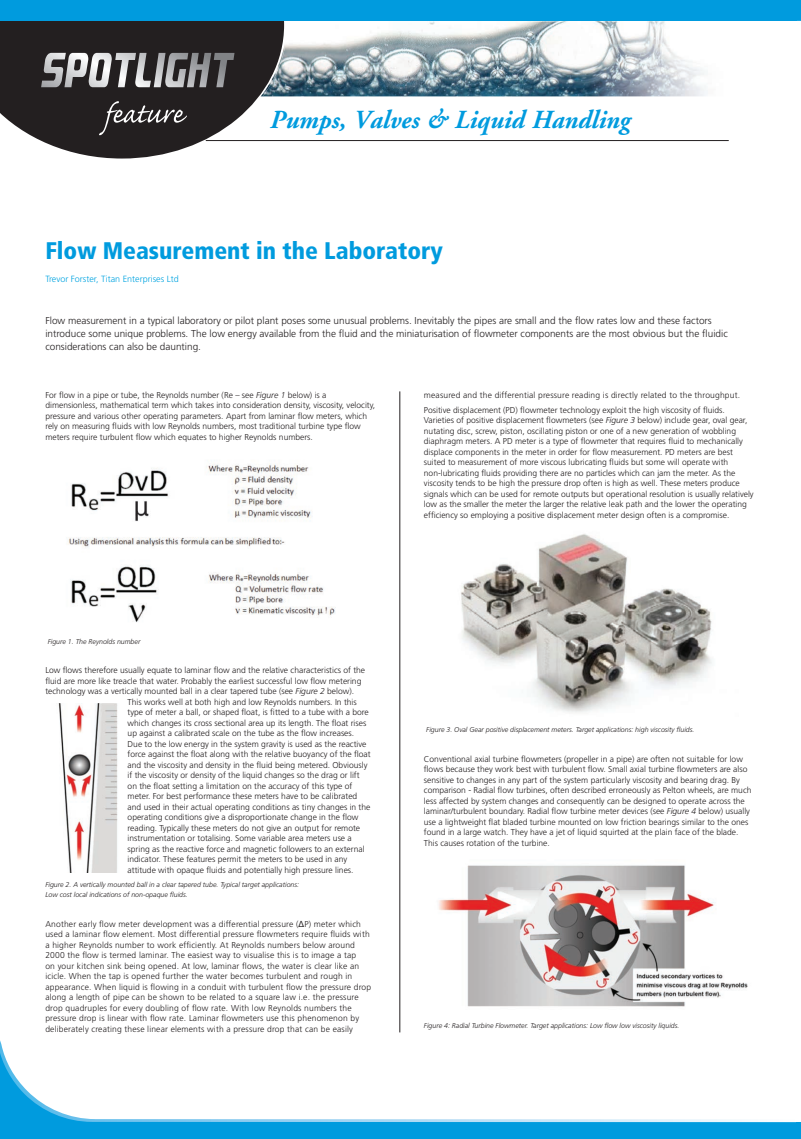
<style>
.page{position:relative;width:801px;height:1139px;background:#fff}
.page>*{position:absolute;margin:0;border:0;box-sizing:border-box;transform-origin:0 0}
.t1{font:italic 700 26px "Adobe Garamond";color:#009bde}
.t2{font:900 condensed 24px "Frutiger";color:#009bde}
.t3{font:300 10px/13px "Frutiger";color:#231f20}
.t4{font:300 9px "Frutiger";color:#00a4e1}
.t5{font:300 8.5px/10.5px "Frutiger";color:#231f20}
.t6{font:300 8.5px/10.5px "Frutiger";letter-spacing:.02em;color:#231f20}
.t7{font:italic 300 7px/10px "Frutiger";color:#231f20}
.s1{font-style:italic}
.s2{font-family:"Arial";font-weight:400}
</style>
<div class="page">
<svg style="left:0;top:21px;width:287px;height:138px;fill:#231f20"></svg>
<hr style="left:206px;top:140px;width:523px;height:1px;background:#231f20">
<img style="left:287px;top:21px;width:421px;height:75px">
<img style="left:260px;top:21px;width:27px;height:75px">
<svg style="left:0;top:1045px;width:797px;height:93px"></svg>
<hr style="left:797px;top:1121px;width:4px;height:17px;background:#009bde">
<svg style="left:41px;top:53px;width:193px;height:34px;background:#7b7a7c"></svg>
<svg style="left:99px;top:101px;width:88px;height:34px;background:#423f40"></svg>
<div style="left:0;top:0;width:797px;height:21px;background:#009bde"></div>
<hr style="left:399px;top:391px;width:1px;height:641px;background:#231f20">
<img style="left:67px;top:463px;width:269px;height:159px">
<img style="left:58px;top:703px;width:60px;height:169px">
<img style="left:461px;top:534px;width:251px;height:179px">
<img style="left:438px;top:865px;width:310px;height:142px">
<svg style="left:797px;top:0;width:4px;height:21px"></svg>
<h1 class="t1" style="left:270px;top:105px;width:362px">Pumps, Valves &amp; Liquid Handling</h1>
<h2 class="t2" style="left:45px;top:236px;width:399px">Flow Measurement in the Laboratory</h2>
<p class="t4" style="left:45px;top:274px;width:135px">Trevor Forster, Titan Enterprises Ltd</p>
<p class="t3" style="left:45px;top:314px;width:684px">Flow measurement in a typical laboratory or pilot plant poses some unusual problems. Inevitably the pipes are small and the flow rates low and these factors introduce some unique problems. The low energy available from the fluid and the miniaturisation of flowmeter components are the most obvious but the fluidic considerations can also be daunting.</p>
<p class="t5" style="left:45px;top:389px;width:331px">For flow in a pipe or tube, the Reynolds number (Re – see <span class="s1">Figure 1</span> below) is a dimensionless, mathematical term which takes into consideration density, viscosity, velocity, pressure and various other operating parameters. Apart from laminar flow meters, which rely on measuring fluids with low Reynolds numbers, most traditional turbine type flow meters require turbulent flow which equates to higher Reynolds numbers.</p>
<p class="t7" style="left:48px;top:636px;width:94px">Figure 1. The Reynolds number</p>
<p class="t5" style="left:45px;top:665px;width:321px">Low flows therefore usually equate to laminar flow and the relative characteristics of the</p>
<p class="t5" style="left:45px;top:675px;width:317px">fluid are more like treacle that water. Probably the earliest successful low flow metering</p>
<p class="t5" style="left:45px;top:686px;width:310px">technology was a vertically mounted ball in a clear tapered tube (see <span class="s1">Figure 2</span> below).</p>
<p class="t5" style="left:128px;top:696px;width:231px">This works well at both high and low Reynolds numbers. In this</p>
<p class="t5" style="left:128px;top:707px;width:243px">type of meter a ball, or shaped float, is fitted to a tube with a bore</p>
<p class="t5" style="left:128px;top:717px;width:240px">which changes its cross sectional area up its length. The float rises</p>
<p class="t5" style="left:128px;top:728px;width:228px">up against a calibrated scale on the tube as the flow increases.</p>
<p class="t5" style="left:128px;top:738px;width:240px">Due to the low energy in the system gravity is used as the reactive</p>
<p class="t5" style="left:128px;top:749px;width:244px">force against the float along with the relative buoyancy of the float</p>
<p class="t5" style="left:128px;top:759px;width:241px">and the viscosity and density in the fluid being metered. Obviously</p>
<p class="t5" style="left:128px;top:770px;width:233px">if the viscosity or density of the liquid changes so the drag or lift</p>
<p class="t5" style="left:128px;top:780px;width:226px">on the float setting a limitation on the accuracy of this type of</p>
<p class="t5" style="left:128px;top:791px;width:231px">meter. For best performance these meters have to be calibrated</p>
<p class="t5" style="left:128px;top:801px;width:244px">and used in their actual operating conditions as tiny changes in the</p>
<p class="t5" style="left:128px;top:812px;width:232px">operating conditions give a disproportionate change in the flow</p>
<p class="t5" style="left:128px;top:822px;width:234px">reading. Typically these meters do not give an output for remote</p>
<p class="t5" style="left:128px;top:833px;width:226px">instrumentation or totalising. Some variable area meters use a</p>
<p class="t5" style="left:128px;top:843px;width:238px">spring as the reactive force and magnetic followers to an external</p>
<p class="t5" style="left:128px;top:854px;width:221px">indicator. These features permit the meters to be used in any</p>
<p class="t5" style="left:128px;top:864px;width:227px">attitude with opaque fluids and potentially high pressure lines.</p>
<p class="t7" style="left:45px;top:879px;width:255px">Figure 2. A vertically mounted ball in a clear tapered tube. Typical target applications:<br>Low cost local indications of non-opaque fluids.</p>
<p class="t6" style="left:45px;top:918px;width:327px">Another early flow meter development was a differential pressure (<span class="s2">Δ</span>P) meter which used a laminar flow element. Most differential pressure flowmeters require fluids with a higher Reynolds number to work efficiently. At Reynolds numbers below around 2000 the flow is termed laminar. The easiest way to visualise this is to image a tap<br>on your kitchen sink being opened. At low, laminar flows, the water is clear like an icicle. When the tap is opened further the water becomes turbulent and rough in appearance. When liquid is flowing in a conduit with turbulent flow the pressure drop along a length of pipe can be shown to be related to a square law i.e. the pressure drop quadruples for every doubling of flow rate. With low Reynolds numbers the pressure drop is linear with flow rate. Laminar flowmeters use this phenomenon by deliberately creating these linear elements with a pressure drop that can be easily</p>
<p class="t5" style="left:424px;top:387px;width:318px;line-height:14.8px">measured and the differential pressure reading is directly related to the throughput.<br>Positive displacement (PD) flowmeter technology exploit the high viscosity of fluids.</p>
<p class="t5" style="left:424px;top:415px;width:331px">Varieties of positive displacement flowmeters (see <span class="s1">Figure 3</span> below) include gear, oval gear, nutating disc, screw, piston, oscillating piston or one of a new generation of wobbling diaphragm meters. A PD meter is a type of flowmeter that requires fluid to mechanically displace components in the meter in order for flow measurement. PD meters are best suited to measurement of more viscous lubricating fluids but some will operate with non-lubricating fluids providing there are no particles which can jam the meter. As the viscosity tends to be high the pressure drop often is high as well. These meters produce signals which can be used for remote outputs but operational resolution is usually relatively low as the smaller the meter the larger the relative leak path and the lower the operating efficiency so employing a positive displacement meter design often is a compromise.</p>
<p class="t7" style="left:426px;top:724px;width:270px">Figure 3. Oval Gear positive displacement meters. Target applications: high viscosity fluids.</p>
<p class="t5" style="left:424px;top:753px;width:329px">Conventional axial turbine flowmeters (propeller in a pipe) are often not suitable for low flows because they work best with turbulent flow. Small axial turbine flowmeters are also sensitive to changes in any part of the system particularly viscosity and bearing drag. By comparison - Radial flow turbines, often described erroneously as Pelton wheels, are much less affected by system changes and consequently can be designed to operate across the laminar/turbulent boundary. Radial flow turbine meter devices (see <span class="s1">Figure 4</span> below) usually use a lightweight flat bladed turbine mounted on low friction bearings similar to the ones found in a large watch. They have a jet of liquid squirted at the plain face of the blade.<br>This causes rotation of the turbine.</p>
<p class="t7" style="left:424px;top:1020px;width:257px">Figure 4: Radial Turbine Flowmeter. Target applications: Low flow low viscosity liquids.</p>
</div>
